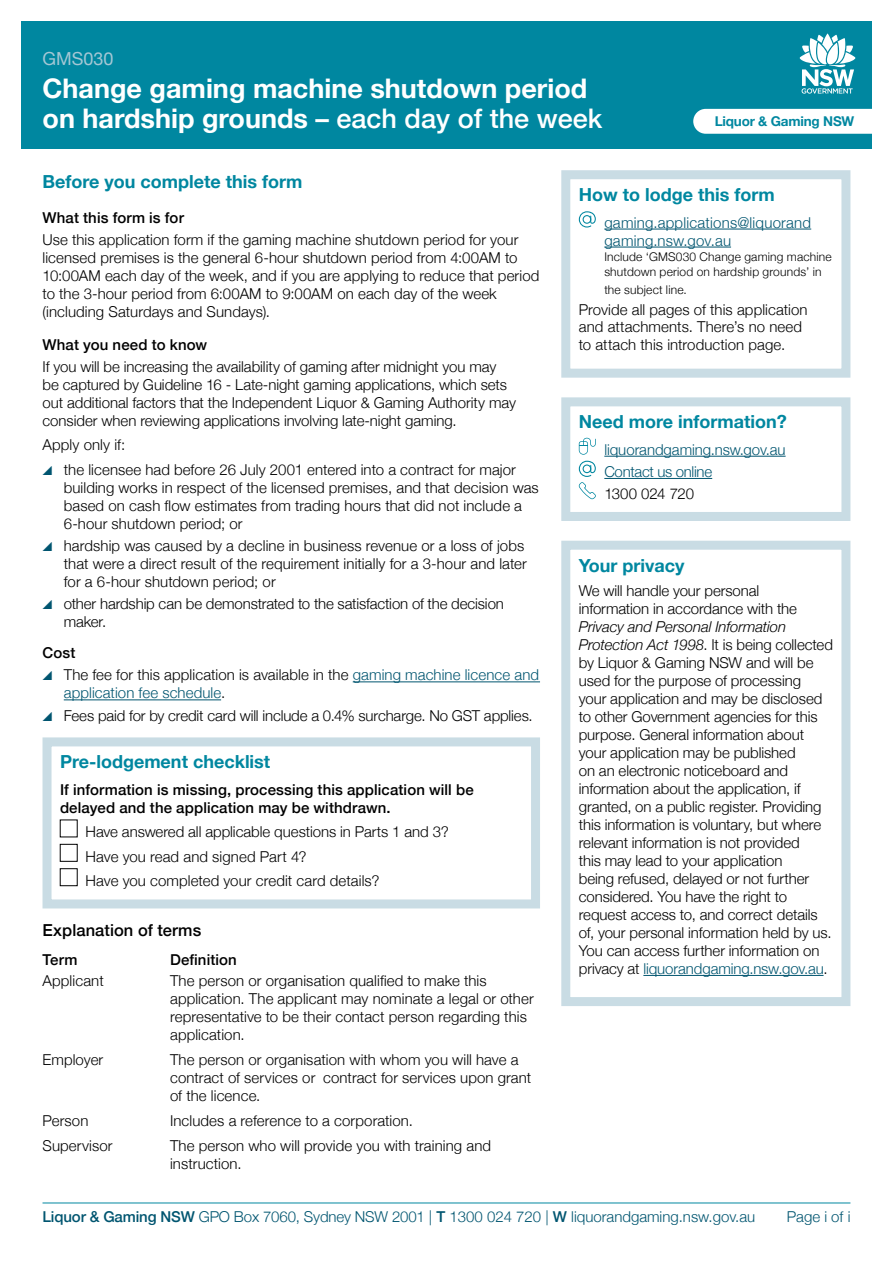
<style>
.page{position:relative;width:893px;height:1263px;background:#fff}
.page>*{position:absolute;margin:0;border:0;box-sizing:border-box;transform-origin:0 0}
.t1{font:700 27px/30px "Helvetica Neue";color:#fff}
.t2{font:700 18px "Helvetica Neue";color:#0087a0}
.t3{font:18px "Helvetica Neue";color:#a4c7d4}
.t4{font:500 16.5px "Helvetica Neue";letter-spacing:.005em;color:#000}
.t5{font:300 15px/18px "Helvetica Neue";color:#000}
.t6{font:300 15px/18px "Helvetica Neue";letter-spacing:.005em;color:#005570}
.t7{font:500 15px/18px "Helvetica Neue";letter-spacing:.005em;color:#000}
.t8{font:700 13.5px "Helvetica Neue";letter-spacing:-.015em;color:#0087a0}
.t9{font:300 12px/15px "Helvetica Neue";letter-spacing:.015em;color:#000}
.s1{font-weight:500}
.s2{color:#005570}
.s3{color:#000}
.s4{font-style:italic}
</style>
<div class="page">
<div style="left:21px;top:21px;width:851px;height:128px;background:#0087a0"></div>
<hr style="left:43px;top:1202px;width:807px;height:1px;background:#0087a0">
<svg style="left:800px;top:34px;width:55px;height:60px"></svg>
<div style="left:693px;top:109px;width:179px;height:25px;background:#fff"></div>
<hr style="left:353px;top:681px;width:187px;height:1px;background:#005570">
<hr style="left:64px;top:699px;width:157px;height:1px;background:#005570">
<div style="left:60px;top:868px;width:17px;height:18px;border:1px solid #000"></div>
<div style="left:43px;top:737px;width:497px;height:171px;border:9px solid #c9dce4"></div>
<hr style="left:604px;top:456px;width:182px;height:1px;background:#005570">
<hr style="left:604px;top:478px;width:108px;height:1px;background:#005570">
<svg style="left:579px;top:438px;width:17px;height:17px"></svg>
<svg style="left:579px;top:461px;width:17px;height:38px"></svg>
<div style="left:561px;top:397px;width:289px;height:124px;border:9px solid #c9dce4"></div>
<hr style="left:604px;top:229px;width:207px;height:1px;background:#005570">
<hr style="left:604px;top:247px;width:127px;height:1px;background:#005570">
<svg style="left:579px;top:211px;width:17px;height:17px"></svg>
<div style="left:561px;top:170px;width:289px;height:208px;border:9px solid #c9dce4"></div>
<hr style="left:643px;top:975px;width:180px;height:1px;background:#005570">
<div style="left:561px;top:541px;width:289px;height:465px;border:9px solid #c9dce4"></div>
<p class="t3" style="left:43px;top:46px;width:73px">GMS030</p>
<h1 class="t1" style="left:43px;top:74px;width:561px">Change gaming machine shutdown period on hardship grounds <span class="s1">– each day of the week</span></h1>
<p class="t8" style="left:715px;top:111px;width:141px">Liquor &amp; Gaming NSW</p>
<p class="t2" style="left:43px;top:167px;width:261px">Before you complete this form</p>
<p class="t7" style="left:43px;top:207px;width:143px">What this form is for</p>
<p class="t5" style="left:43px;top:229px;width:498px">Use this application form if the gaming machine shutdown period for your licensed premises is the general 6-hour shutdown period from 4:00AM to 10:00AM each day of the week, and if you are applying to reduce that period to the 3-hour period from 6:00AM to 9:00AM on each day of the week (including Saturdays and Sundays).</p>
<p class="t7" style="left:43px;top:334px;width:166px">What you need to know</p>
<p class="t5" style="left:43px;top:357px;width:475px">If you will be increasing the availability of gaming after midnight you may be captured by Guideline 16 - Late-night gaming applications, which sets out additional factors that the Independent Liquor &amp; Gaming Authority may consider when reviewing applications involving late-night gaming.</p>
<p class="t5" style="left:43px;top:435px;width:84px">Apply only if:</p>
<p class="t5" style="left:64px;top:459px;width:476px;text-indent:-21px"><span class="s2">•</span> the licensee had before 26 July 2001 entered into a contract for major building works in respect of the licensed premises, and that decision was based on cash flow estimates from trading hours that did not include a 6-hour shutdown period; or</p>
<p class="t5" style="left:64px;top:536px;width:465px;text-indent:-21px"><span class="s2">•</span> hardship was caused by a decline in business revenue or a loss of jobs that were a direct result of the requirement initially for a 3-hour and later for a 6-hour shutdown period; or</p>
<p class="t5" style="left:64px;top:594px;width:442px;text-indent:-21px"><span class="s2">•</span> other hardship can be demonstrated to the satisfaction of the decision maker.</p>
<p class="t7" style="left:43px;top:642px;width:34px">Cost</p>
<p class="t6" style="left:64px;top:665px;width:477px;text-indent:-21px">• <span class="s3">The fee for this application is available in the</span> gaming machine licence and application fee schedule<span class="s3">.</span></p>
<p class="t5" style="left:43px;top:705px;width:492px"><span class="s2">•</span> Fees paid for by credit card will include a 0.4% surcharge. No GST applies.</p>
<p class="t2" style="left:60px;top:748px;width:212px">Pre-lodgement checklist</p>
<p class="t7" style="left:60px;top:779px;width:415px">If information is missing, processing this application will be delayed and the application may be withdrawn.</p>
<p class="t5" style="left:86px;top:818px;width:365px;line-height:24.5px">Have answered all applicable questions in Parts 1 and 3?<br>Have you read and signed Part 4?<br>Have you completed your credit card details?</p>
<p class="t4" style="left:43px;top:917px;width:160px">Explanation of terms</p>
<p class="t7" style="left:43px;top:949px;width:36px">Term</p>
<p class="t7" style="left:170px;top:949px;width:68px">Definition</p>
<p class="t5" style="left:43px;top:970px;width:63px">Applicant</p>
<p class="t5" style="left:170px;top:970px;width:365px">The person or organisation qualified to make this application. The applicant may nominate a legal or other representative to be their contact person regarding this application.</p>
<p class="t5" style="left:43px;top:1049px;width:62px">Employer</p>
<p class="t5" style="left:170px;top:1049px;width:363px">The person or organisation with whom you will have a contract of services or contract for services upon grant of the licence.</p>
<p class="t5" style="left:43px;top:1111px;width:47px">Person</p>
<p class="t5" style="left:170px;top:1111px;width:244px">Includes a reference to a corporation.</p>
<p class="t5" style="left:43px;top:1136px;width:72px">Supervisor</p>
<p class="t5" style="left:170px;top:1136px;width:323px">The person who will provide you with training and instruction.</p>
<p class="t2" style="left:579px;top:180px;width:197px">How to lodge this form</p>
<p class="t6" style="left:604px;top:212px;width:208px">gaming.applications@liquorand gaming.nsw.gov.au</p>
<p class="t9" style="left:604px;top:248px;width:229px">Include ‘GMS030 Change gaming machine shutdown period on hardship grounds’ in</p>
<p class="t9" style="left:604px;top:281px;width:84px">the subject line.</p>
<p class="t5" style="left:579px;top:300px;width:230px;line-height:17.2px">Provide all pages of this application and attachments. There’s no need to attach this introduction page.</p>
<p class="t2" style="left:579px;top:408px;width:209px">Need more information?</p>
<p class="t6" style="left:604px;top:437px;width:183px;line-height:22.2px">liquorandgaming.nsw.gov.au<br>Contact us online</p>
<p class="t5" style="left:604px;top:484px;width:91px">1300 024 720</p>
<p class="t2" style="left:579px;top:551px;width:107px">Your privacy</p>
<p class="t5" style="left:579px;top:580px;width:220px">We will handle your personal information in accordance with the</p>
<p class="t5" style="left:579px;top:616px;width:256px"><span class="s4">Privacy and Personal Information Protection Act 1998</span>. It is being collected by Liquor &amp; Gaming NSW and will be used for the purpose of processing<br>your application and may be disclosed to other Government agencies for this purpose. General information about your application may be published<br>on an electronic noticeboard and information about the application, if granted, on a public register. Providing this information is voluntary, but where relevant information is not provided<br>this may lead to your application<br>being refused, delayed or not further considered. You have the right to request access to, and correct details of, your personal information held by us.<br>You can access further information on privacy at <span class="s2">liquorandgaming.nsw.gov.au</span>.</p>
<p class="t6" style="left:43px;top:1207px;width:714px"><span class="s1">Liquor &amp; Gaming NSW</span> GPO Box 7060, Sydney NSW 2001 | <span class="s1">T</span> 1300 024 720 | <span class="s1">W</span> liquorandgaming.nsw.gov.au</p>
<p class="t6" style="left:787px;top:1207px;width:65px">Page i of i</p>
</div>
